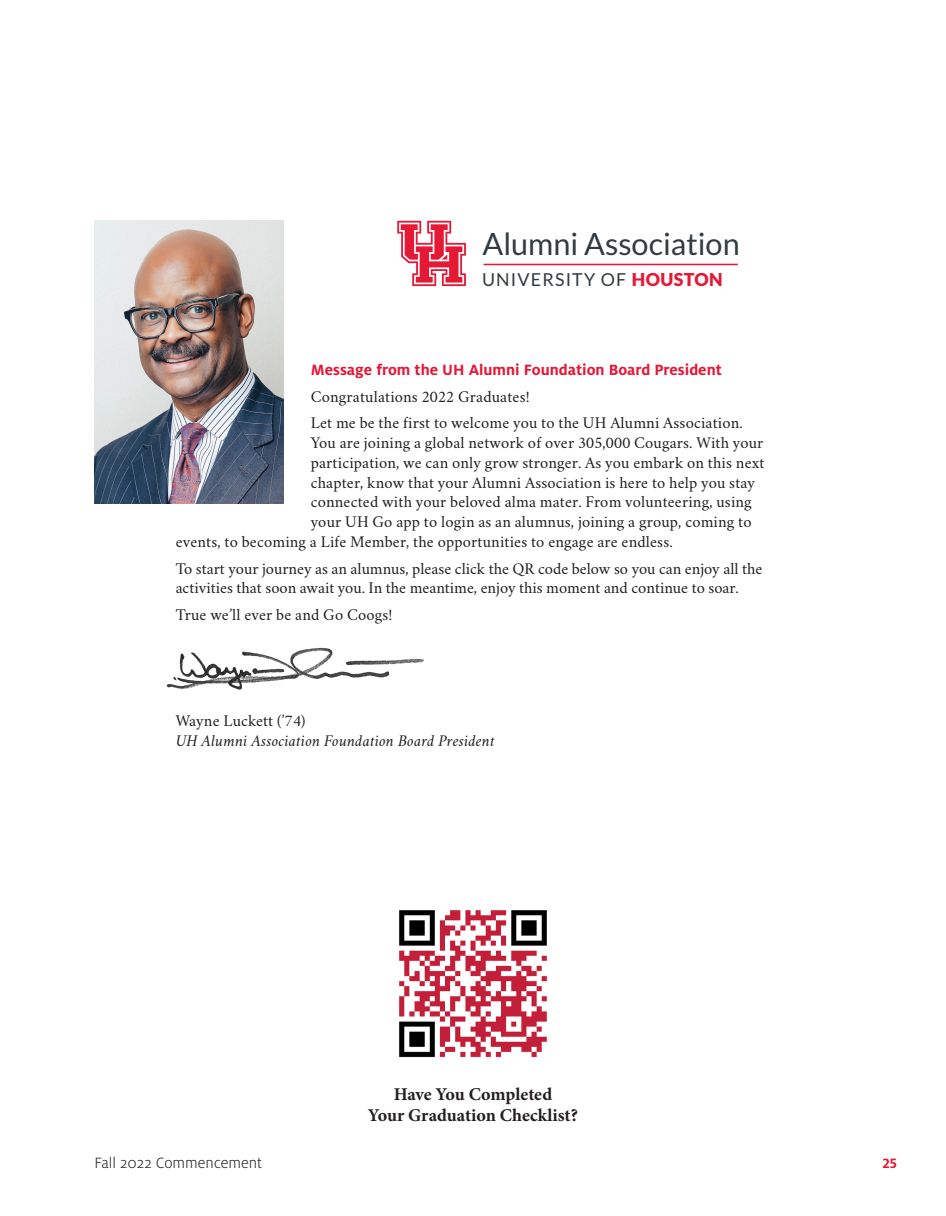
<style>
.page{position:relative;width:946px;height:1216px;background:#fff}
.page>*{position:absolute;margin:0;border:0;box-sizing:border-box;transform-origin:0 0}
.t1{font:30.6px "Lato";color:#323b41}
.t2{font:700 18px/21.6px "Minion Pro";letter-spacing:-.005em;color:#231f20;text-align:center}
.t3{font:17.85px "Lato";letter-spacing:.065em;color:#323b41}
.t4{font:16.5px/26.5px "Crimson";letter-spacing:.01em;color:#231f20}
.t5{font:700 16.5px "Milo OT";color:#e51836}
.t6{font:italic 16.5px "Crimson";letter-spacing:.01em;color:#231f20}
.t7{font:300 16.5px "Milo OT";color:#231f20}
.t8{font:700 15px "Milo OT";color:#e51836}
.s1{font-weight:900;color:#e51836}
</style>
<div class="page">
<img style="left:166px;top:647px;width:258px;height:43px">
<img style="left:95px;top:220px;width:189px;height:283px">
<img style="left:399px;top:910px;width:148px;height:148px">
<hr style="left:483px;top:264px;width:254px;height:1px;background:#e51836">
<svg style="left:397px;top:221px;width:68px;height:65px"></svg>
<h1 class="t1" style="left:482px;top:227px;width:258px">Alumni Association</h1>
<p class="t3" style="left:482px;top:269px;width:242px">UNIVERSITY OF <span class="s1">HOUSTON</span></p>
<p class="t5" style="left:311px;top:360px;width:412px">Message from the UH Alumni Foundation Board President</p>
<p class="t4" style="left:311px;top:381px;width:433px">Congratulations 2022 Graduates!<br>Let me be the first to welcome you to the UH Alumni Association.</p>
<p class="t4" style="left:311px;top:427px;width:454px">You are joining a global network of over 305,000 Cougars. With your</p>
<p class="t4" style="left:311px;top:447px;width:455px">participation, we can only grow stronger. As you embark on this next</p>
<p class="t4" style="left:311px;top:467px;width:445px">chapter, know that your Alumni Association is here to help you stay</p>
<p class="t4" style="left:311px;top:486px;width:442px">connected with your beloved alma mater. From volunteering, using</p>
<p class="t4" style="left:311px;top:506px;width:442px">your UH Go app to login as an alumnus, joining a group, coming to</p>
<p class="t4" style="left:176px;top:526px;width:498px">events, to becoming a Life Member, the opportunities to engage are endless.</p>
<p class="t4" style="left:176px;top:556px;width:588px;line-height:19.8px">To start your journey as an alumnus, please click the QR code below so you can enjoy all the activities that soon await you. In the meantime, enjoy this moment and continue to soar.</p>
<p class="t4" style="left:176px;top:599px;width:218px">True we’ll ever be and Go Coogs!</p>
<p class="t4" style="left:176px;top:705px;width:131px">Wayne Luckett (’74)</p>
<p class="t6" style="left:176px;top:730px;width:320px">UH Alumni Association Foundation Board President</p>
<p class="t2" style="left:368px;top:1082px;width:211px">Have You Completed<br>Your Graduation Checklist?</p>
<p class="t7" style="left:95px;top:1154px;width:169px">Fall 2022 Commencement</p>
<p class="t8" style="left:882px;top:1154px;width:16px">25</p>
</div>
